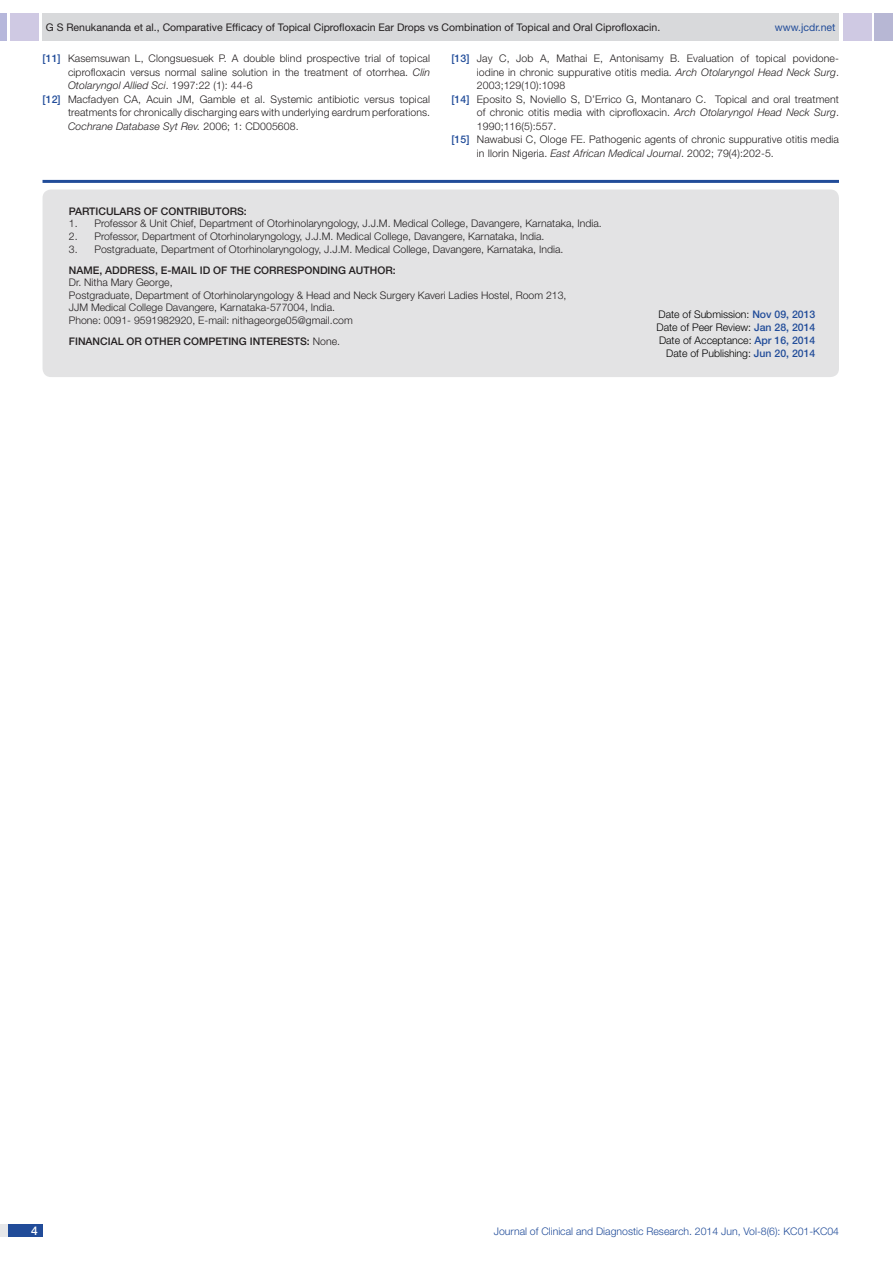
<style>
.page{position:relative;width:893px;height:1263px;background:#fff}
.page>*{position:absolute;margin:0;border:0;box-sizing:border-box;transform-origin:0 0}
.t1{font:500 12px "Helvetica Neue";color:#fff}
.con_particulars{font:300 10.5px "Helvetica Neue";letter-spacing:.01em;color:#231f20}
.t2{font:10.5px "Helvetica Neue";color:#231f20}
.t3{font:300 10.5px/12.6px "Helvetica Neue";color:#000;text-align:justify}
.t4{font:italic 300 10.5px "Helvetica Neue";letter-spacing:.01em;color:#231f20}
.con_particulars-2{font:500 10.5px "Helvetica Neue";color:#231f20}
.t5{font:300 10.5px "Helvetica Neue";color:#214c99}
.Body_text{font:500 10.5px "Helvetica Neue";color:#231f20}
.t6{font:10.5px "Helvetica Neue";color:#214c99}
.s1{font-weight:500;color:#214c99}
.s2{font-style:italic}
.s3{font-style:normal}
.s4{font-weight:300}
</style>
<div class="page">
<div style="left:0;top:13px;width:7px;height:28px;background:#b6b7db"></div>
<div style="left:10px;top:13px;width:29px;height:28px;background:#cfc9e3"></div>
<div style="left:43px;top:13px;width:796px;height:28px;background:#d8d9db"></div>
<div style="left:875px;top:13px;width:18px;height:28px;background:#b7b7d4"></div>
<div style="left:843px;top:13px;width:29px;height:28px;background:#cfc9e3"></div>
<div style="left:0;top:1224px;width:43px;height:13px;background:#e6e7e9"></div>
<div style="left:8px;top:1224px;width:35px;height:13px;background:#214c99"></div>
<hr style="left:43px;top:180px;width:796px;height:3px;background:#214c99">
<div style="left:43px;top:189px;width:796px;height:188px;background:#e3e3e4;border-radius:9px"></div>
<p class="t2" style="left:46px;top:21px;width:616px">G S Renukananda et al., Comparative Efficacy of Topical Ciprofloxacin Ear Drops vs Combination of Topical and Oral Ciprofloxacin.</p>
<p class="t6" style="left:775px;top:21px;width:62px">www.jcdr.net</p>
<p class="con_particulars" style="left:43px;top:52px;width:389px"><span class="s1">[11]</span> Kasemsuwan L, Clongsuesuek P. A double blind prospective trial of topical</p>
<p class="con_particulars" style="left:68px;top:66px;width:364px">ciprofloxacin versus normal saline solution in the treatment of otorrhea. <span class="s2">Clin</span></p>
<p class="t4" style="left:68px;top:79px;width:186px">Otolaryngol Allied Sci<span class="s3">. 1997:22 (1): 44-6</span></p>
<p class="con_particulars" style="left:43px;top:93px;width:389px"><span class="s1">[12]</span> Macfadyen CA, Acuin JM, Gamble et al. Systemic antibiotic versus topical</p>
<p class="con_particulars" style="left:68px;top:106px;width:364px">treatments for chronically discharging ears with underlying eardrum perforations.</p>
<p class="t4" style="left:68px;top:120px;width:232px">Cochrane Database Syt Rev. <span class="s3">2006; 1: CD005608.</span></p>
<p class="con_particulars" style="left:451px;top:52px;width:389px"><span class="s1">[13]</span> Jay C, Job A, Mathai E, Antonisamy B. Evaluation of topical povidone-</p>
<p class="con_particulars" style="left:477px;top:66px;width:364px">iodine in chronic suppurative otitis media. <span class="s2">Arch Otolaryngol Head Neck Surg</span>.</p>
<p class="con_particulars" style="left:477px;top:79px;width:90px">2003;129(10):1098</p>
<p class="con_particulars" style="left:451px;top:93px;width:389px"><span class="s1">[14]</span> Eposito S, Noviello S, D’Errico G, Montanaro C. Topical and oral treatment</p>
<p class="con_particulars" style="left:477px;top:106px;width:364px">of chronic otitis media with ciprofloxacin. <span class="s2">Arch Otolaryngol Head Neck Surg</span>.</p>
<p class="con_particulars" style="left:477px;top:120px;width:81px">1990;116(5):557.</p>
<p class="con_particulars" style="left:451px;top:133px;width:389px"><span class="s1">[15]</span> Nawabusi C, Ologe FE. Pathogenic agents of chronic suppurative otitis media</p>
<p class="con_particulars" style="left:477px;top:147px;width:298px">in Ilorin Nigeria. <span class="s2">East African Medical Journal</span>. 2002; 79(4):202-5.</p>
<p class="con_particulars-2" style="left:69px;top:205px;width:108px">PARTI CULARS OF CONT</p>
<p class="con_particulars-2" style="left:190px;top:205px;width:26px">RIBUTO</p>
<p class="con_particulars-2" style="left:230px;top:205px;width:19px">RS:</p>
<p class="con_particulars" style="left:69px;top:217px;width:534px">1. Professor &amp; Unit Chief, Department of Otorhinolaryngology, J.J.M. Medical College, Davangere, Karnataka, India.</p>
<p class="con_particulars" style="left:69px;top:230px;width:477px">2. Professor, Department of Otorhinolaryngology, J.J.M. Medical College, Davangere, Karnataka, India.</p>
<p class="con_particulars" style="left:69px;top:242px;width:496px">3. Postgraduate, Department of Otorhinolaryngology, J.J.M. Medical College, Davangere, Karnataka, India.</p>
<p class="con_particulars-2" style="left:69px;top:264px;width:45px">NAME, ADD</p>
<p class="con_particulars-2" style="left:127px;top:264px;width:111px">RESS, E-MAI L ID OF THE</p>
<p class="con_particulars-2" style="left:254px;top:264px;width:59px">CORRESPONDIN</p>
<p class="con_particulars-2" style="left:338px;top:264px;width:20px">G AUTHO</p>
<p class="con_particulars-2" style="left:385px;top:264px;width:12px">R:</p>
<p class="con_particulars" style="left:69px;top:276px;width:105px">Dr. Nitha Mary George,</p>
<p class="con_particulars" style="left:69px;top:289px;width:499px">Postgraduate, Department of Otorhinolaryngology &amp; Head and Neck Surgery Kaveri Ladies Hostel, Room 213,</p>
<p class="con_particulars" style="left:69px;top:301px;width:268px">JJM Medical College Davangere, Karnataka-577004, India.</p>
<p class="con_particulars" style="left:69px;top:314px;width:285px">Phone: 0091- 9591982920, E-mail: nithageorge05@gmail.com</p>
<p class="Body_text" style="left:69px;top:335px;width:84px">Financial OR OTHE</p>
<p class="Body_text" style="left:173px;top:335px;width:49px">R COMPETIN</p>
<p class="Body_text" style="left:239px;top:335px;width:18px">G INTE</p>
<p class="Body_text" style="left:273px;top:335px;width:68px">RESTS: <span class="s4">None.</span></p>
<p class="t3" style="left:656px;top:308px;width:160px">Date of Submission: <span class="s1">Nov 09, 2013<br></span>Date of Peer Review: <span class="s1">Jan 28, 2014<br></span>Date of Acceptance: <span class="s1">Apr 16, 2014</span></p>
<p class="t3" style="left:666px;top:347px;width:151px">Date of Publishing: <span class="s1">Jun 20, 2014</span></p>
<p class="t1" style="left:31px;top:1223px;width:8px">4</p>
<p class="t5" style="left:494px;top:1225px;width:347px">Journal of Clinical and Diagnostic Research. 2014 Jun, Vol-8(6): KC01-KC04</p>
</div>
